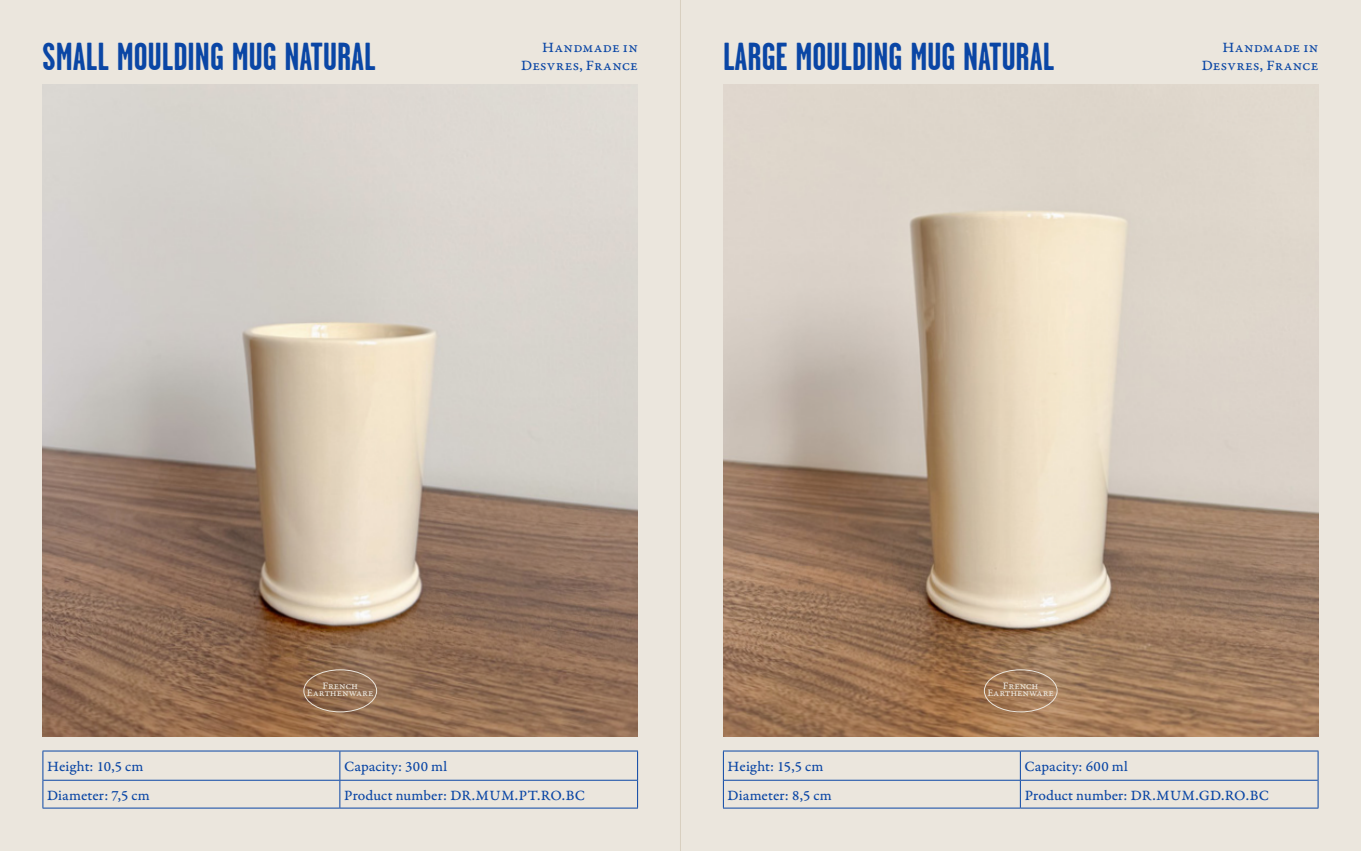
<style>
.page{position:relative;width:1361px;height:851px;background:#fff}
.page>*{position:absolute;margin:0;border:0;box-sizing:border-box;transform-origin:0 0}
.t1{font:700 39px "Garage Gothic";color:#0a46a5}
.t2{font:15px/18.5px "Garamond Premr Pro Capt";letter-spacing:.015em;color:#0a46a5;text-align:right}
.t3{font:10.5px/7.5px "Garamond Premr Pro Capt";letter-spacing:-.02em;color:#ebe6dd;text-align:center}
</style>
<div class="page">
<div style="left:0;top:0;width:1361px;height:850px;background:#ebe6dd"></div>
<img style="left:43px;top:84px;width:595px;height:652px">
<img style="left:723px;top:84px;width:595px;height:652px">
<hr style="left:723px;top:750px;width:297px;height:1px;background:#0a46a5">
<hr style="left:1020px;top:750px;width:298px;height:1px;background:#0a46a5">
<hr style="left:724px;top:779px;width:296px;height:1px;background:#0a46a5">
<hr style="left:1020px;top:779px;width:297px;height:1px;background:#0a46a5">
<hr style="left:723px;top:807px;width:297px;height:1px;background:#0a46a5">
<hr style="left:1020px;top:807px;width:298px;height:1px;background:#0a46a5">
<svg style="left:723px;top:751px;width:1px;height:56px"></svg>
<svg style="left:1020px;top:751px;width:1px;height:56px"></svg>
<svg style="left:1317px;top:751px;width:1px;height:56px"></svg>
<hr style="left:43px;top:750px;width:297px;height:1px;background:#0a46a5">
<hr style="left:340px;top:750px;width:298px;height:1px;background:#0a46a5">
<hr style="left:43px;top:779px;width:297px;height:1px;background:#0a46a5">
<hr style="left:340px;top:779px;width:297px;height:1px;background:#0a46a5">
<hr style="left:43px;top:807px;width:297px;height:1px;background:#0a46a5">
<hr style="left:340px;top:807px;width:298px;height:1px;background:#0a46a5">
<svg style="left:43px;top:751px;width:1px;height:56px"></svg>
<svg style="left:339px;top:751px;width:1px;height:56px"></svg>
<svg style="left:637px;top:751px;width:1px;height:56px"></svg>
<div style="left:303px;top:669px;width:74px;height:43px;border:1px solid #ebe6dd;border-radius:50%"></div>
<div style="left:984px;top:669px;width:73px;height:43px;border:1px solid #ebe6dd;border-radius:50%"></div>
<p class="t2" style="left:521px;top:38px;width:118px">Handmade in<br>Desvres, France</p>
<p class="t2" style="left:1201px;top:38px;width:118px">Handmade in<br>Desvres, France</p>
<h1 class="t1" style="left:43px;top:36px;width:335px">SMALL MOULDING MUG NATURAL</h1>
<h1 class="t1" style="left:723px;top:36px;width:333px">LARGE MOULDING MUG NATURAL</h1>
<p class="t3" style="left:307px;top:681px;width:68px">French<br>Earthenware</p>
<p class="t3" style="left:987px;top:681px;width:68px">French<br>Earthenware</p>
<p class="t2" style="left:47px;top:757px;width:98px">Height: 10,5 cm</p>
<p class="t2" style="left:344px;top:757px;width:105px">Capacity: 300 ml</p>
<p class="t2" style="left:47px;top:785px;width:104px">Diameter: 7,5 cm</p>
<p class="t2" style="left:344px;top:785px;width:242px">Product number: DR.MUM.PT.RO.BC</p>
<p class="t2" style="left:727px;top:757px;width:97px">Height: 15,5 cm</p>
<p class="t2" style="left:1024px;top:757px;width:105px">Capacity: 600 ml</p>
<p class="t2" style="left:727px;top:785px;width:106px">Diameter: 8,5 cm</p>
<p class="t2" style="left:1024px;top:785px;width:246px">Product number: DR.MUM.GD.RO.BC</p>
</div>
